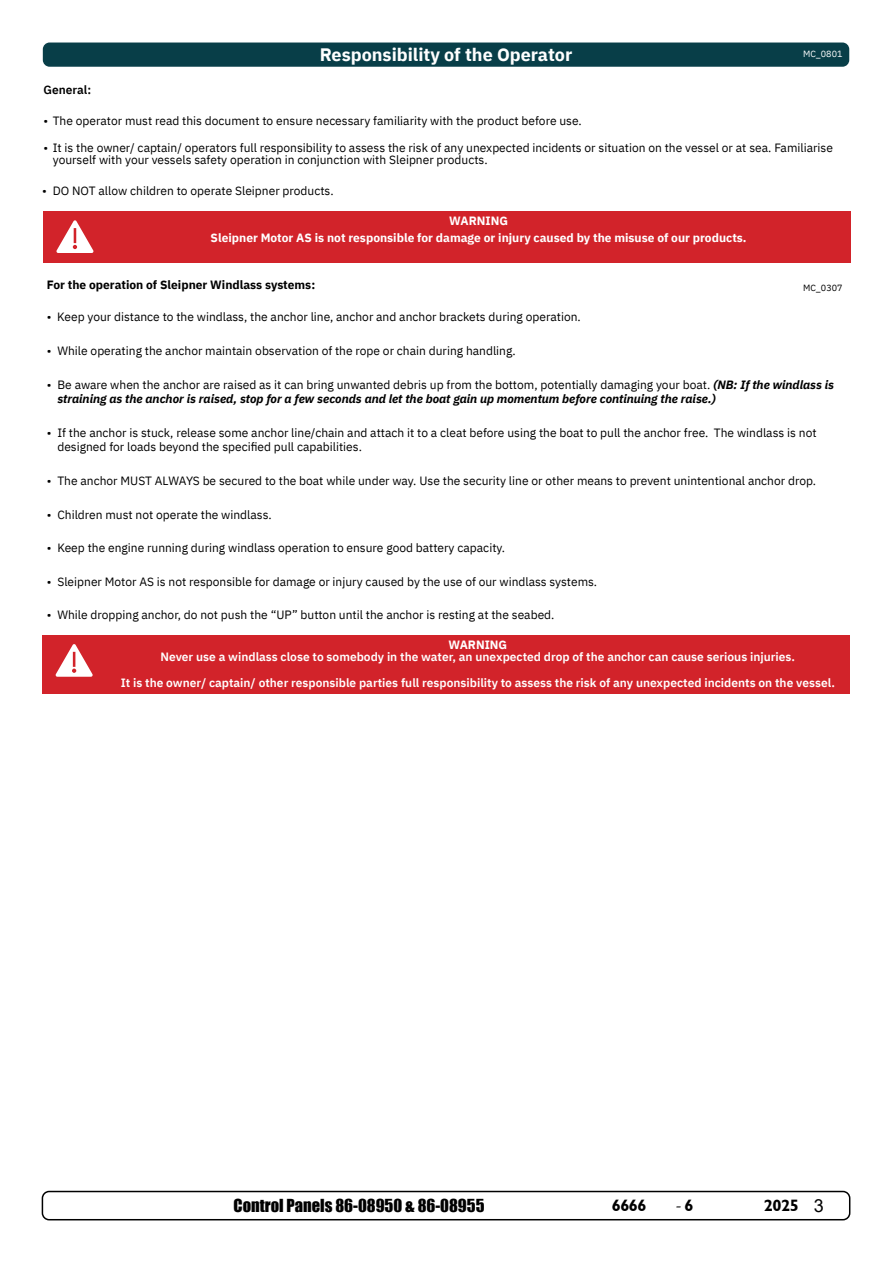
<style>
.page{position:relative;width:893px;height:1263px;background:#fff}
.page>*{position:absolute;margin:0;border:0;box-sizing:border-box;transform-origin:0 0}
.t1{font:700 18px "IBM Plex Sans";color:#fff}
.t2{font:18px "Minion Pro";color:#000}
.t3{font:16.5px "Impact";color:#000}
.t4{font:16.5px "Garrison Sans BOLD";letter-spacing:-.03em;color:#000}
.t5{font:12px/14.4px "IBM Plex Sans";color:#000}
.t6{font:italic 700 12px/14.4px "IBM Plex Sans";color:#000}
.t7{font:600 12px/26.1px "IBM Plex Sans";color:#fff;text-align:center}
.t8{font:700 12px/16.5px "IBM Plex Sans";color:#fff;text-align:center}
.t9{font:700 12px "IBM Plex Sans";color:#000}
.t10{font:600 12px "IBM Plex Sans";color:#000}
.t11{font:9px "IBM Plex Sans";color:#000}
.t12{font:9px "IBM Plex Sans";color:#fff}
.s1{font-weight:400;font-style:normal}
.s2{font-family:"Garrison Sans BOLD";font-size:16.5px}
.s3{font-family:"Arial";font-size:18px}
</style>
<div class="page">
<div style="left:42px;top:1191px;width:808px;height:29px;border:2px solid #000;border-radius:7px"></div>
<div style="left:42px;top:635px;width:808px;height:59px;background:#d2232a"></div>
<svg style="left:55px;top:644px;width:38px;height:33px"></svg>
<div style="left:43px;top:43px;width:806px;height:24px;background:#083e48;border-radius:7px"></div>
<div style="left:43px;top:211px;width:808px;height:51px;background:#d2232a"></div>
<svg style="left:56px;top:220px;width:38px;height:33px"></svg>
<h1 class="t1" style="left:320px;top:40px;width:254px">Responsibility of the Operator</h1>
<p class="t12" style="left:803px;top:47px;width:41px">MC_0801</p>
<p class="t10" style="left:44px;top:80px;width:49px">General:</p>
<p class="t5" style="left:44px;top:113px;width:540px">• The operator must read this document to ensure necessary familiarity with the product before use.</p>
<p class="t5" style="left:53px;top:141px;width:782px;line-height:12px;text-indent:-9px">• It is the owner/ captain/ operators full responsibility to assess the risk of any unexpected incidents or situation on the vessel or at sea. Familiarise yourself with your vessels safety operation in conjunction with Sleipner products.</p>
<p class="t5" style="left:42px;top:183px;width:293px">• DO NOT allow children to operate Sleipner products.</p>
<p class="t8" style="left:211px;top:211px;width:537px">WARNING<br>Sleipner Motor AS is not responsible for damage or injury caused by the misuse of our products.</p>
<p class="t9" style="left:47px;top:275px;width:270px">For the operation of Sleipner Windlass systems:</p>
<p class="t11" style="left:803px;top:281px;width:41px">MC_0307</p>
<p class="t5" style="left:47px;top:308px;width:536px">• Keep your distance to the windlass, the anchor line, anchor and anchor brackets during operation.</p>
<p class="t5" style="left:47px;top:342px;width:471px">• While operating the anchor maintain observation of the rope or chain during handling.</p>
<p class="t6" style="left:57px;top:376px;width:778px;text-indent:-11px"><span class="s1">• Be aware when the anchor are raised as it can bring unwanted debris up from the bottom, potentially damaging your boat.</span> (NB: If the windlass is straining as the anchor is raised, stop for a few seconds and let the boat gain up momentum before continuing the raise.)</p>
<p class="t5" style="left:57px;top:424px;width:761px;text-indent:-11px">• If the anchor is stuck, release some anchor line/chain and attach it to a cleat before using the boat to pull the anchor free. The windlass is not designed for loads beyond the specified pull capabilities.</p>
<p class="t5" style="left:47px;top:472px;width:771px">• The anchor MUST ALWAYS be secured to the boat while under way. Use the security line or other means to prevent unintentional anchor drop.</p>
<p class="t5" style="left:47px;top:506px;width:226px">• Children must not operate the windlass.</p>
<p class="t5" style="left:47px;top:540px;width:460px">• Keep the engine running during windlass operation to ensure good battery capacity.</p>
<p class="t5" style="left:47px;top:573px;width:552px">• Sleipner Motor AS is not responsible for damage or injury caused by the use of our windlass systems.</p>
<p class="t5" style="left:47px;top:606px;width:509px">• While dropping anchor, do not push the “UP” button until the anchor is resting at the seabed.</p>
<p class="t8" style="left:448px;top:635px;width:60px">WARNING</p>
<p class="t7" style="left:121px;top:642px;width:716px">Never use a windlass close to somebody in the water, an unexpected drop of the anchor can cause serious injuries.<br>It is the owner/ captain/ other responsible parties full responsibility to assess the risk of any unexpected incidents on the vessel.</p>
<h2 class="t3" style="left:234px;top:1193px;width:253px">Control Panels 86-08950 &amp; 86-08955</h2>
<h2 class="t4" style="left:612px;top:1196px;width:36px">6666</h2>
<h1 class="t2" style="left:675px;top:1193px;width:20px">-<span class="s2">6</span></h1>
<h2 class="t4" style="left:764px;top:1196px;width:61px">2025 <span class="s3">3</span></h2>
</div>
